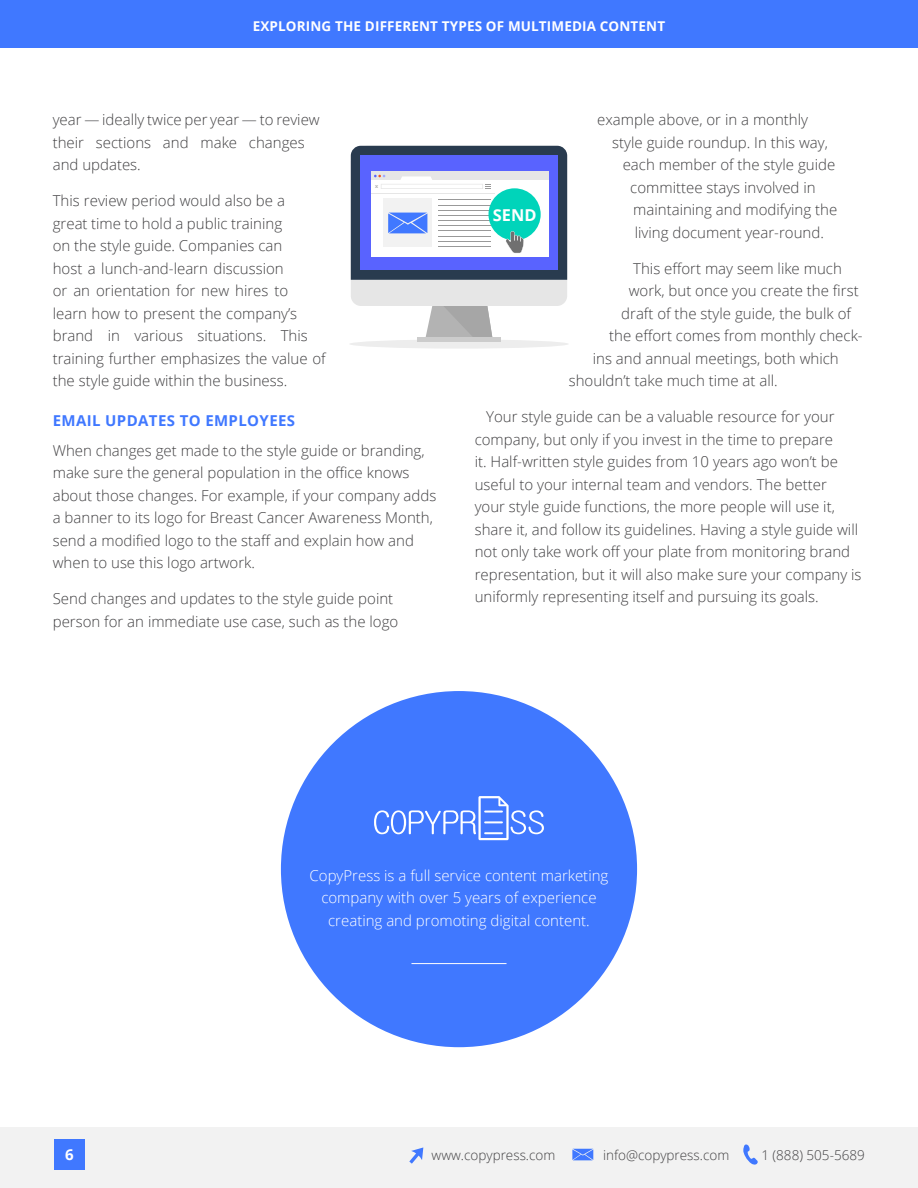
<style>
.page{position:relative;width:918px;height:1188px;background:#fff}
.page>*{position:absolute;margin:0;border:0;box-sizing:border-box;transform-origin:0 0}
.t1{font:700 16.35px "Open Sans";color:#fff}
.t2{font:300 15px/22.5px "Open Sans";color:#414042}
.t3{font:300 15px/22.5px "Open Sans";color:#fff;text-align:center}
.t4{font:700 15px "Open Sans";letter-spacing:.025em;color:#4078ff}
.t5{font:700 15px "Open Sans";color:#fff}
.t6{font:300 13.5px "Open Sans";color:#414042}
.t7{font:700 13.5px "Open Sans";letter-spacing:.01em;color:#fff}
.t8{font:700 6px "Myriad Pro";color:#b3b3b3}
</style>
<div class="page">
<div style="left:281px;top:691px;width:356px;height:356px;background:#4078ff;border-radius:50%"></div>
<div style="left:1px;top:1127px;width:917px;height:61px;background:#f2f2f2"></div>
<div style="left:0;top:0;width:918px;height:48px;background:#4078ff"></div>
<svg style="left:743px;top:1144px;width:15px;height:21px"></svg>
<svg style="left:572px;top:1149px;width:21px;height:11px"></svg>
<svg style="left:409px;top:1147px;width:14px;height:17px"></svg>
<div style="left:54px;top:1139px;width:31px;height:31px;background:#4078ff"></div>
<svg style="left:374px;top:796px;width:170px;height:44px"></svg>
<hr style="left:411px;top:963px;width:96px;height:1px;background:#fff">
<div style="left:349px;top:339px;width:220px;height:10px;background:#ededed;border-radius:50%"></div>
<div style="left:417px;top:337px;width:83px;height:5px;background:#ccc"></div>
<svg style="left:351px;top:146px;width:216px;height:191px"></svg>
<p class="t7" style="left:253px;top:16px;width:414px">EXPLORING THE DIFFERENT TYPES OF M ULTIMEDIA CONTENT</p>
<p class="t2" style="left:53px;top:108px;width:268px">year — ideally twice per year — to review their sections and make changes and updates.</p>
<p class="t2" style="left:53px;top:189px;width:274px">This review period would also be a<br>great time to hold a public training<br>on the style guide. Companies can<br>host a lunch-and-learn discussion<br>or an orientation for new hires to learn how to present the company’s brand in various situations. This training further emphasizes the value of the style guide within the business.</p>
<p class="t4" style="left:53px;top:410px;width:244px">EMAIL U PDATES TO EMPLOYEES</p>
<p class="t2" style="left:53px;top:439px;width:385px">When changes get made to the style guide or branding, make sure the general population in the office knows about those changes. For example, if your company adds a banner to its logo for Breast Cancer Awareness Month, send a modified logo to the staff and explain how and when to use this logo artwork.</p>
<p class="t2" style="left:53px;top:587px;width:347px">Send changes and updates to the style guide point person for an immediate use case, such as the logo</p>
<p class="t8" style="left:375px;top:182px;width:5px">x</p>
<p class="t2" style="left:597px;top:108px;width:212px">example above, or in a monthly</p>
<p class="t2" style="left:612px;top:131px;width:217px">style guide roundup. In this way,</p>
<p class="t2" style="left:623px;top:153px;width:214px">each member of the style guide</p>
<p class="t2" style="left:630px;top:176px;width:187px">committee stays involved in</p>
<p class="t2" style="left:633px;top:198px;width:206px">maintaining and modifying the</p>
<p class="t2" style="left:635px;top:221px;width:191px">living document year-round.</p>
<p class="t2" style="left:633px;top:257px;width:210px">This effort may seem like much</p>
<p class="t2" style="left:629px;top:279px;width:231px">work, but once you create the first</p>
<p class="t2" style="left:621px;top:302px;width:231px">draft of the style guide, the bulk of</p>
<p class="t2" style="left:609px;top:324px;width:255px">the effort comes from monthly check-</p>
<p class="t2" style="left:593px;top:347px;width:247px">ins and annual meetings, both which</p>
<p class="t2" style="left:569px;top:369px;width:211px">shouldn’t take much time at all.</p>
<p class="t2" style="left:475px;top:405px;width:388px;text-indent:12px">Your style guide can be a valuable resource for your company, but only if you invest in the time to prepare<br>it. Half-written style guides from 10 years ago won’t be useful to your internal team and vendors. The better<br>your style guide functions, the more people will use it, share it, and follow its guidelines. Having a style guide will not only take work off your plate from monitoring brand representation, but it will also make sure your company is uniformly representing itself and pursuing its goals.</p>
<p class="t1" style="left:493px;top:204px;width:11px">SEN</p>
<p class="t1" style="left:524px;top:204px;width:14px">D</p>
<p class="t3" style="left:310px;top:864px;width:300px">CopyPress is a full service content marketing company with over 5 years of experience creating and promoting digital content.</p>
<p class="t5" style="left:65px;top:1144px;width:10px">6</p>
<p class="t6" style="left:432px;top:1146px;width:125px">www.copypress.com</p>
<p class="t6" style="left:603px;top:1146px;width:128px">info@copypress.com</p>
<p class="t6" style="left:761px;top:1146px;width:105px">1 (888) 505-5689</p>
</div>
